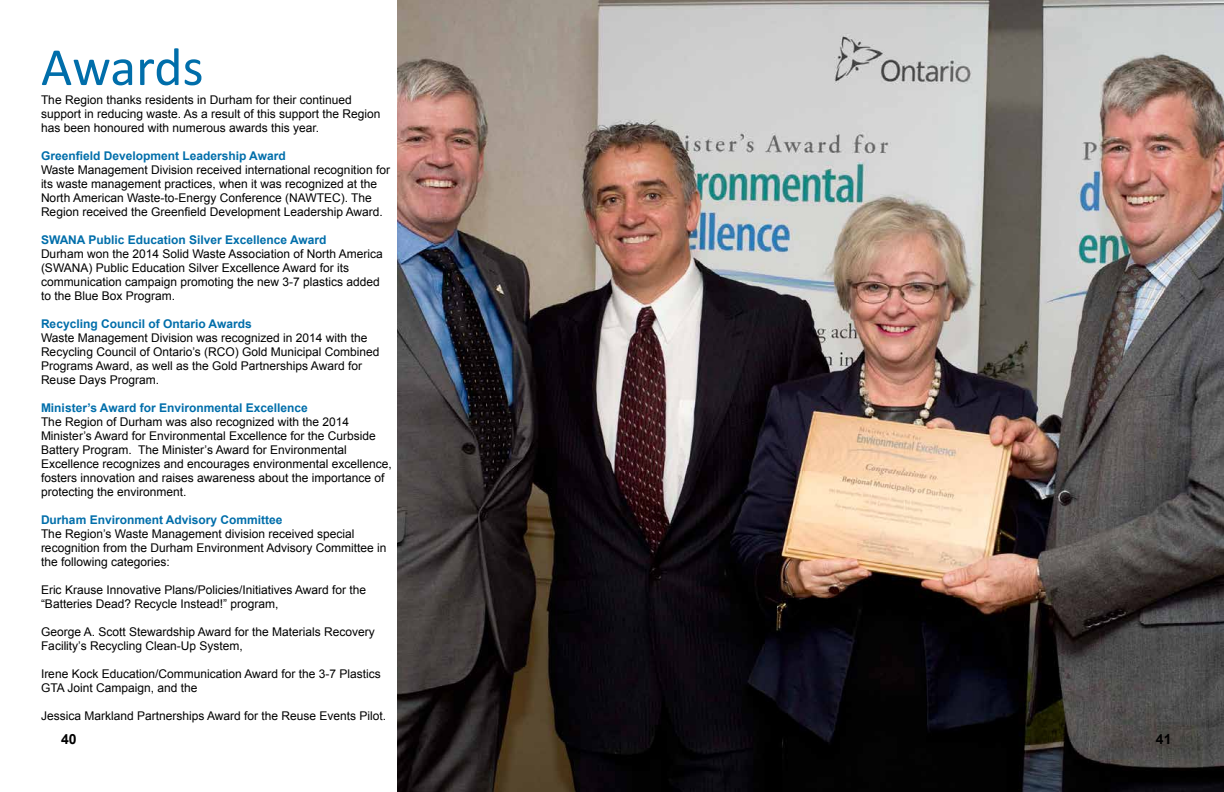
<style>
.page{position:relative;width:1224px;height:792px;background:#fff}
.page>*{position:absolute;margin:0;border:0;box-sizing:border-box;transform-origin:0 0}
.t1{font:54px "Calibri";color:#006eaa}
.t2{font:700 14px "Arial";color:#000}
.t3{font:12px/14px "Arial";color:#000}
.t4{font:700 12px "Arial";color:#006eaa}
</style>
<div class="page">
<img style="left:397px;top:0;width:827px;height:792px">
<h1 class="t1" style="left:41px;top:33px;width:164px">Awards</h1>
<p class="t3" style="left:41px;top:93px;width:341px">The Region thanks residents in Durham for their continued support in reducing waste. As a result of this support the Region has been honoured with numerous awards this year.</p>
<p class="t4" style="left:41px;top:148px;width:246px">Greenfield Development Leadership Award</p>
<p class="t3" style="left:41px;top:163px;width:351px">Waste Management Division received international recognition for its waste management practices, when it was recognized at the North American Waste-to-Energy Conference (NAWTEC). The Region received the Greenfield Development Leadership Award.</p>
<p class="t4" style="left:41px;top:232px;width:287px">SWANA Public Education Silver Excellence Award</p>
<p class="t3" style="left:41px;top:247px;width:343px">Durham won the 2014 Solid Waste Association of North America (SWANA) Public Education Silver Excellence Award for its communication campaign promoting the new 3-7 plastics added to the Blue Box Program.</p>
<p class="t4" style="left:41px;top:316px;width:212px">Recycling Council of Ontario Awards</p>
<p class="t3" style="left:41px;top:331px;width:340px">Waste Management Division was recognized in 2014 with the Recycling Council of Ontario’s (RCO) Gold Municipal Combined Programs Award, as well as the Gold Partnerships Award for Reuse Days Program.</p>
<p class="t4" style="left:41px;top:400px;width:268px">Minister’s Award for Environmental Excellence</p>
<p class="t3" style="left:41px;top:415px;width:352px">The Region of Durham was also recognized with the 2014<br>Minister’s Award for Environmental Excellence for the Curbside Battery Program. The Minister’s Award for Environmental Excellence recognizes and encourages environmental excellence, fosters innovation and raises awareness about the importance of protecting the environment.</p>
<p class="t4" style="left:41px;top:512px;width:243px">Durham Environment Advisory Committee</p>
<p class="t3" style="left:41px;top:527px;width:347px">The Region’s Waste Management division received special recognition from the Durham Environment Advisory Committee in the following categories:</p>
<p class="t3" style="left:41px;top:583px;width:327px">Eric Krause Innovative Plans/Policies/Initiatives Award for the “Batteries Dead? Recycle Instead!” program,</p>
<p class="t3" style="left:41px;top:625px;width:335px">George A. Scott Stewardship Award for the Materials Recovery<br>Facility’s Recycling Clean-Up System,</p>
<p class="t3" style="left:41px;top:667px;width:341px">Irene Kock Education/Communication Award for the 3-7 Plastics<br>GTA Joint Campaign, and the</p>
<p class="t3" style="left:41px;top:709px;width:347px">Jessica Markland Partnerships Award for the Reuse Events Pilot.</p>
<p class="t2" style="left:61px;top:730px;width:17px">40</p>
<p class="t2" style="left:1156px;top:730px;width:17px">41</p>
</div>
